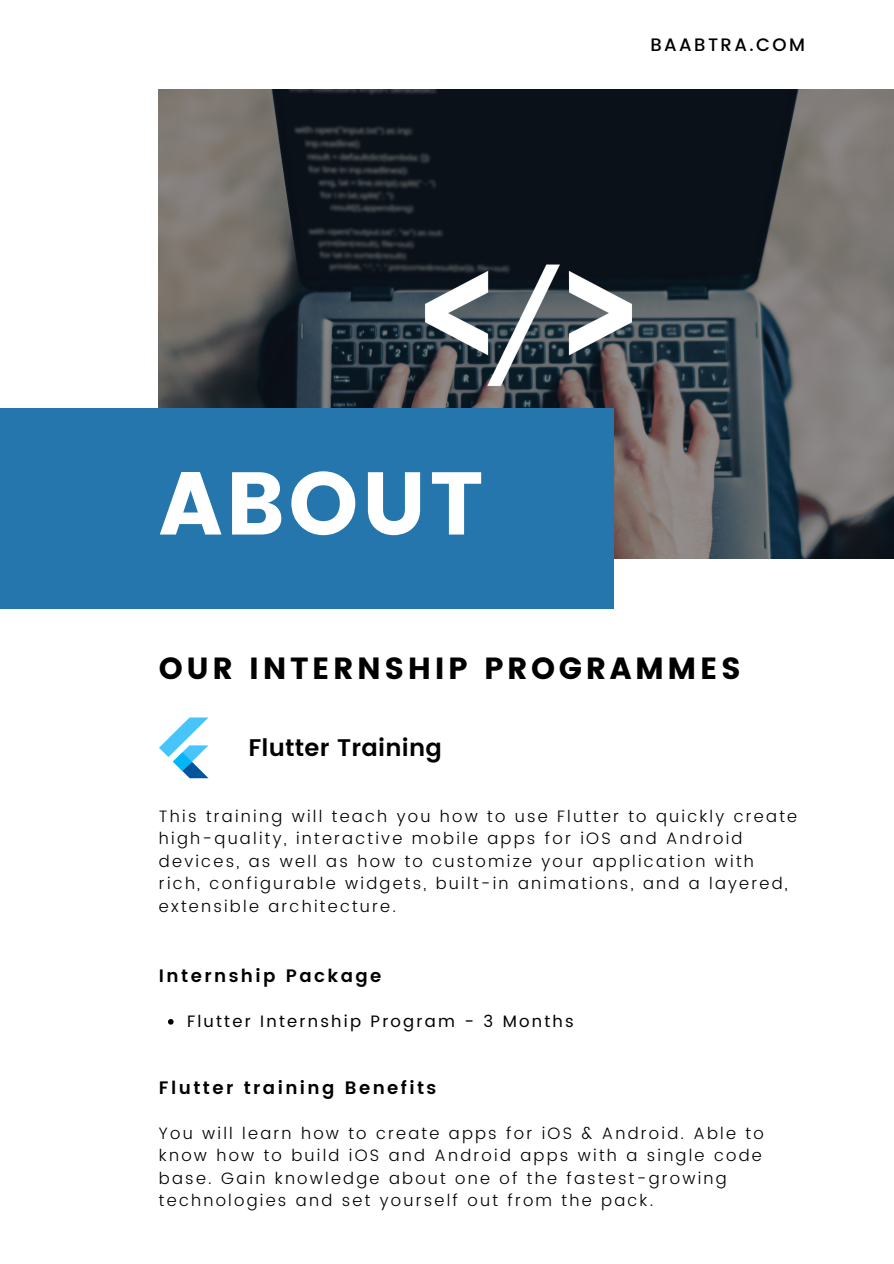
<style>
.page{position:relative;width:894px;height:1264px;background:#fff}
.page>*{position:absolute;margin:0;border:0;box-sizing:border-box;transform-origin:0 0}
.t1{font:88.8px "Poppins";letter-spacing:.035em;color:#fff}
.t2{font:30.6px "Poppins";letter-spacing:.115em;color:#000}
.t3{font:600 24px "Poppins";letter-spacing:.01em;color:#000}
.t4{font:600 18px "Poppins";letter-spacing:.135em;color:#000}
.t5{font:500 18px "Poppins";letter-spacing:.135em;color:#000}
.t6{font:300 16.5px/22.5px "Poppins";letter-spacing:.135em;color:#000}
.t7{font:16.5px "Poppins";letter-spacing:.135em;color:#000}
</style>
<div class="page">
<img style="left:159px;top:89px;width:734px;height:469px">
<div style="left:0;top:408px;width:613px;height:200px;background:#2576ad"></div>
<svg style="left:159px;top:717px;width:49px;height:61px"></svg>
<svg style="left:168px;top:1019px;width:5px;height:5px"></svg>
<p class="t1" style="left:159px;top:452px;width:326px">ABOUT</p>
<p class="t5" style="left:650px;top:35px;width:156px">BAABTRA.COM</p>
<p class="t2" style="left:159px;top:651px;width:583px">OUR INTERNSHIP PROGRAMMES</p>
<p class="t3" style="left:248px;top:733px;width:195px">Flutter Training</p>
<p class="t6" style="left:159px;top:805px;width:639px">This training will teach you how to use Flutter to quickly create high-quality, interactive mobile apps for iOS and Android devices, as well as how to customize your application with rich, configurable widgets, built-in animations, and a layered, extensible architecture.</p>
<p class="t4" style="left:159px;top:965px;width:224px">Internship Package</p>
<p class="t7" style="left:187px;top:1011px;width:388px">Flutter Internship Program - 3 Months</p>
<p class="t4" style="left:159px;top:1076px;width:279px">Flutter training Benefits</p>
<p class="t6" style="left:159px;top:1121px;width:606px">You will learn how to create apps for iOS &amp; Android. Able to know how to build iOS and Android apps with a single code base. Gain knowledge about one of the fastest-growing technologies and set yourself out from the pack.</p>
</div>
